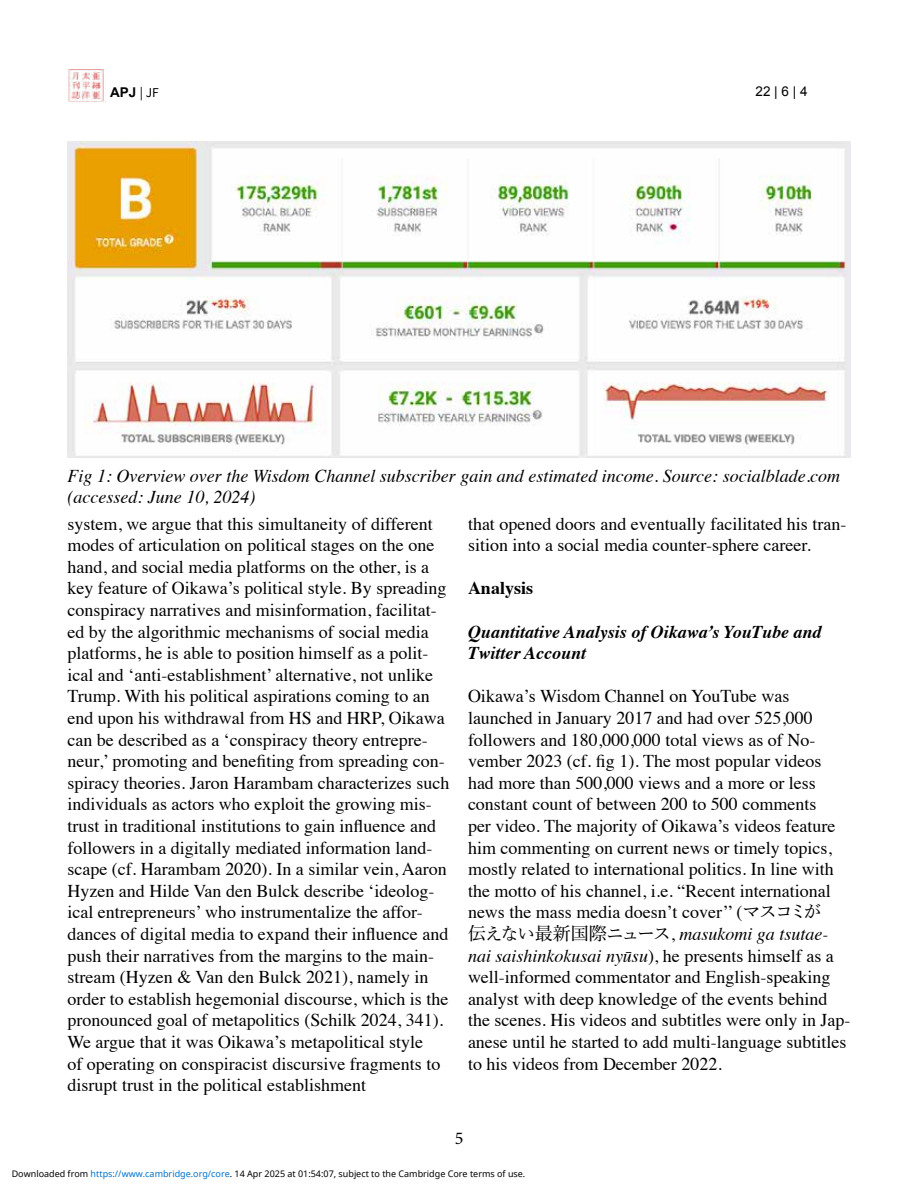
<style>
.page{position:relative;width:918px;height:1188px;background:#fff}
.page>*{position:absolute;margin:0;border:0;box-sizing:border-box;transform-origin:0 0}
.t1{font:18px/21.6px "Times";color:#000}
.t2{font:italic 18px/21.6px "Times";color:#000}
.t3{font:italic 700 18px/21.6px "Times";color:#000}
.t4{font:700 18px "Times";color:#000}
.t5{font:18px "Minion Pro";color:#000}
.t6{font:700 13.5px "Arial";color:#030000}
.t7{font:13.5px "Arial";color:#000101}
.t8{font:9px "Noto Sans";color:#000}
.s1{font-family:"Source Sans 3";font-weight:400}
.s2{font-family:"Yu Min";font-weight:500}
.s3{font-style:italic}
.s4{color:#0172cf}
</style>
<div class="page">
<img style="left:68px;top:69px;width:38px;height:34px">
<img style="left:68px;top:141px;width:782px;height:317px">
<p class="t6" style="left:110px;top:84px;width:50px">APJ <span class="s1">| JF</span></p>
<p class="t7" style="left:756px;top:83px;width:54px">22 | 6 | 4</p>
<p class="t2" style="left:68px;top:464px;width:774px">Fig 1: Overview over the Wisdom Channel subscriber gain and estimated income. Source: socialblade.com (accessed: June 10, 2024)</p>
<p class="t1" style="left:68px;top:511px;width:383px">system, we argue that this simultaneity of different modes of articulation on political stages on the one hand, and social media platforms on the other, is a key feature of Oikawa’s political style. By spreading conspiracy narratives and misinformation, facilitat&shy;ed by the algorithmic mechanisms of social media platforms, he is able to position himself as a polit&shy;ical and ‘anti-establishment’ alternative, not unlike Trump. With his political aspirations coming to an end upon his withdrawal from HS and HRP, Oikawa can be described as a ‘conspiracy theory entrepre&shy;neur,’ promoting and benefiting from spreading con&shy;spiracy theories. Jaron Harambam characterizes such individuals as actors who exploit the growing mis&shy;trust in traditional institutions to gain influence and followers in a digitally mediated information land&shy;scape (cf. Harambam 2020). In a similar vein, Aaron Hyzen and Hilde Van den Bulck describe ‘ideolog&shy;ical entrepreneurs’ who instrumentalize the affor&shy;dances of digital media to expand their influence and push their narratives from the margins to the main&shy;stream (Hyzen &amp; Van den Bulck 2021), namely in order to establish hegemonial discourse, which is the pronounced goal of metapolitics (Schilk 2024, 341).<br>We argue that it was Oikawa’s metapolitical style<br>of operating on conspiracist discursive fragments to disrupt trust in the political establishment</p>
<p class="t1" style="left:468px;top:511px;width:380px">that opened doors and eventually facilitated his tran&shy;sition into a social media counter-sphere career.</p>
<p class="t4" style="left:468px;top:571px;width:67px">Analysis</p>
<p class="t3" style="left:468px;top:619px;width:355px">Quantitative Analysis of Oikawa’s YouTube and<br>Twitter Account</p>
<p class="t1" style="left:468px;top:684px;width:384px">Oikawa’s Wisdom Channel on YouTube was launched in January 2017 and had over 525,000 followers and 180,000,000 total views as of No&shy;vember 2023 (cf. fig 1). The most popular videos had more than 500,000 views and a more or less constant count of between 200 to 500 comments<br>per video. The majority of Oikawa’s videos feature him commenting on current news or timely topics, mostly related to international politics. In line with the motto of his channel, i.e. “Recent international news the mass media doesn’t cover’’ (<span class="s2">マスコミが<br>伝えない最新国際ニュース</span>, <span class="s3">masukomi ga tsutae&shy;nai saishinkokusai nyūsu</span>), he presents himself as a well-informed commentator and English-speaking analyst with deep knowledge of the events behind the scenes. His videos and subtitles were only in Jap&shy;anese until he started to add multi-language subtitles to his videos from December 2022.</p>
<p class="t5" style="left:455px;top:1126px;width:10px">5</p>
<p class="t8" style="left:12px;top:1168px;width:515px">Downloaded from <span class="s4">https://www.cambridge.org/core</span>. 14 Apr 2025 at 01:54:07, subject to the Cambridge Core terms of use.</p>
</div>
